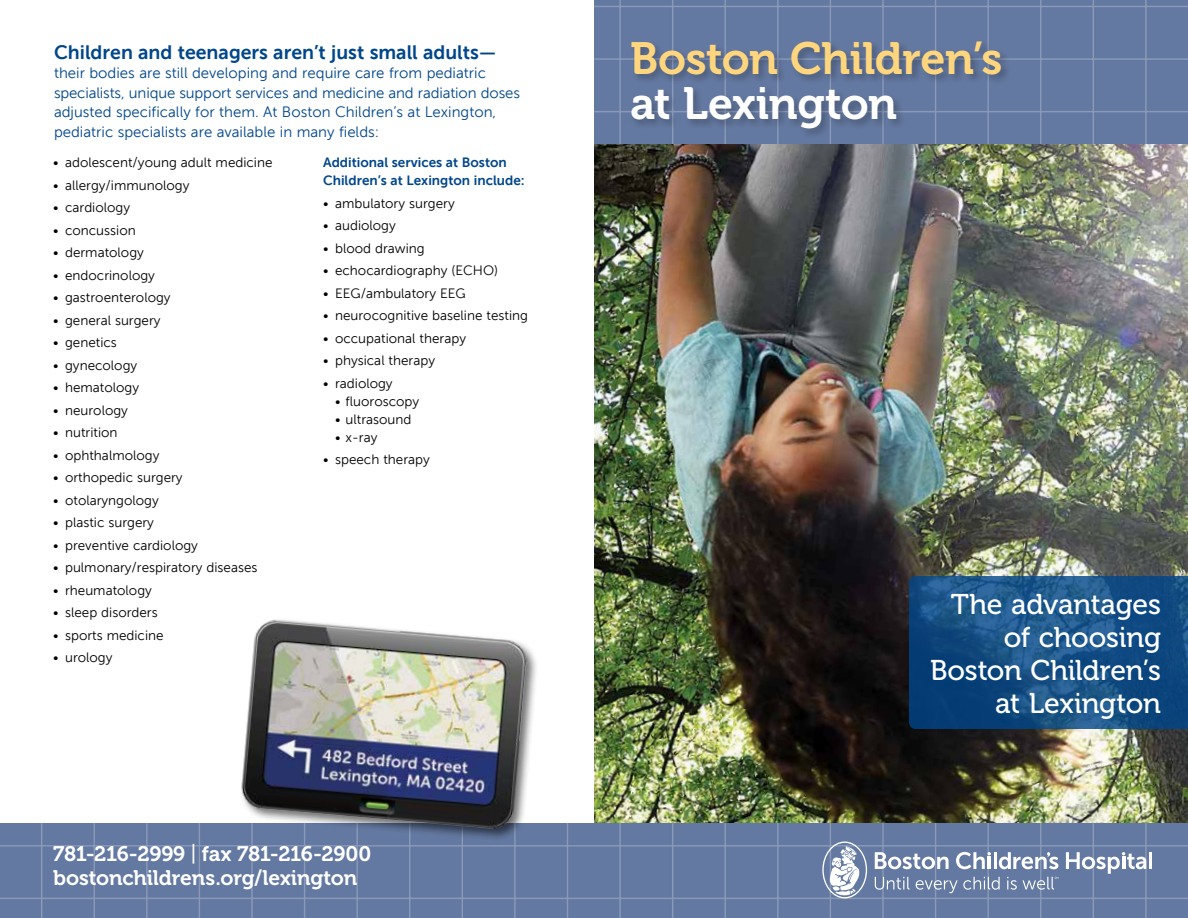
<style>
.page{position:relative;width:1188px;height:918px;background:#fff}
.page>*{position:absolute;margin:0;border:0;box-sizing:border-box;transform-origin:0 0}
.t1{font:45px "Museo 700";letter-spacing:-.01em;color:#ffd67d}
.t2{font:45px "Museo 700";letter-spacing:-.01em;color:#fff}
.t3{font:28.5px/33px "Museo 500";letter-spacing:-.01em;color:#fff;text-align:right}
.t4{font:21px/24px "Museo 700";letter-spacing:-.005em;color:#fff}
.t5{font:19.5px "Museo Sans 700";color:#00468b}
.t6{font:15px/19.5px "Museo Sans 300";color:#00468b}
.t7{font:13.5px "Museo Sans 300";color:#000}
.t8{font:13.5px/18px "Museo Sans 700";color:#00468b}
.s1{font-family:"Arial"}
</style>
<div class="page">
<img style="left:594px;top:143px;width:594px;height:681px">
<div style="left:594px;top:0;width:594px;height:143px;background:#6479a1"></div>
<hr style="left:594px;top:0;width:1px;height:144px;background:#fff">
<hr style="left:619px;top:0;width:2px;height:144px;background:#fff">
<hr style="left:672px;top:0;width:1px;height:144px;background:#fff">
<hr style="left:725px;top:0;width:1px;height:144px;background:#fff">
<hr style="left:777px;top:0;width:2px;height:144px;background:#fff">
<hr style="left:830px;top:0;width:1px;height:144px;background:#fff">
<hr style="left:882px;top:0;width:2px;height:144px;background:#fff">
<hr style="left:935px;top:0;width:1px;height:144px;background:#fff">
<hr style="left:987px;top:0;width:2px;height:144px;background:#fff">
<hr style="left:1040px;top:0;width:1px;height:144px;background:#fff">
<hr style="left:1093px;top:0;width:1px;height:144px;background:#fff">
<hr style="left:1145px;top:0;width:2px;height:144px;background:#fff">
<hr style="left:594px;top:0;width:594px;height:1px;background:#fff">
<hr style="left:594px;top:6px;width:594px;height:1px;background:#fff">
<hr style="left:594px;top:58px;width:594px;height:2px;background:#fff">
<hr style="left:594px;top:111px;width:594px;height:1px;background:#fff">
<hr style="left:594px;top:164px;width:594px;height:1px;background:#fff">
<hr style="left:594px;top:216px;width:594px;height:1px;background:#fff">
<hr style="left:594px;top:269px;width:594px;height:1px;background:#fff">
<div style="left:0;top:824px;width:1188px;height:94px;background:#6479a1"></div>
<hr style="left:41px;top:824px;width:1px;height:94px;background:#fff">
<hr style="left:94px;top:824px;width:1px;height:94px;background:#fff">
<hr style="left:146px;top:824px;width:2px;height:94px;background:#fff">
<hr style="left:199px;top:824px;width:1px;height:94px;background:#fff">
<hr style="left:251px;top:824px;width:2px;height:94px;background:#fff">
<hr style="left:304px;top:824px;width:1px;height:94px;background:#fff">
<hr style="left:356px;top:824px;width:2px;height:94px;background:#fff">
<hr style="left:409px;top:824px;width:1px;height:94px;background:#fff">
<hr style="left:462px;top:824px;width:1px;height:94px;background:#fff">
<hr style="left:514px;top:824px;width:2px;height:94px;background:#fff">
<hr style="left:567px;top:824px;width:1px;height:94px;background:#fff">
<hr style="left:619px;top:824px;width:2px;height:94px;background:#fff">
<hr style="left:672px;top:824px;width:1px;height:94px;background:#fff">
<hr style="left:725px;top:824px;width:1px;height:94px;background:#fff">
<hr style="left:777px;top:824px;width:2px;height:94px;background:#fff">
<hr style="left:830px;top:824px;width:1px;height:94px;background:#fff">
<hr style="left:882px;top:824px;width:2px;height:94px;background:#fff">
<hr style="left:935px;top:824px;width:1px;height:94px;background:#fff">
<hr style="left:987px;top:824px;width:2px;height:94px;background:#fff">
<hr style="left:1040px;top:824px;width:1px;height:94px;background:#fff">
<hr style="left:1093px;top:824px;width:1px;height:94px;background:#fff">
<hr style="left:1145px;top:824px;width:2px;height:94px;background:#fff">
<hr style="left:0;top:824px;width:1188px;height:1px;background:#fff">
<hr style="left:0;top:845px;width:1188px;height:2px;background:#fff">
<hr style="left:0;top:898px;width:1188px;height:1px;background:#fff">
<hr style="left:0;top:917px;width:1188px;height:1px;background:#fff">
<svg style="left:875px;top:877px;width:35px;height:13px"></svg>
<svg style="left:916px;top:877px;width:84px;height:16px"></svg>
<svg style="left:1007px;top:877px;width:10px;height:13px"></svg>
<svg style="left:1023px;top:877px;width:35px;height:13px"></svg>
<hr style="left:994px;top:852px;width:3px;height:17px;background:#fff">
<hr style="left:1149px;top:852px;width:3px;height:17px;background:#fff">
<svg style="left:999px;top:852px;width:59px;height:17px"></svg>
<svg style="left:875px;top:852px;width:74px;height:17px"></svg>
<svg style="left:956px;top:852px;width:35px;height:17px"></svg>
<svg style="left:1066px;top:852px;width:80px;height:22px"></svg>
<svg style="left:822px;top:842px;width:45px;height:56px"></svg>
<svg style="left:909px;top:576px;width:279px;height:153px;background:#124b81"></svg>
<div style="left:926px;top:588px;width:244px;height:141px;background:#00468b;opacity:.4"></div>
<div style="left:629px;top:40px;width:383px;height:100px;background:#000;opacity:.25"></div>
<img style="left:229px;top:619px;width:311px;height:229px">
<h3 class="t5" style="left:54px;top:41px;width:444px">Children and teenagers aren’t just small adults—</h3>
<p class="t6" style="left:54px;top:64px;width:467px">their bodies are still developing and require care from pediatric specialists, unique support services and medicine and radiation doses adjusted specifically for them. At Boston Children’s at Lexington, pediatric specialists are available in many fields:</p>
<p class="t7" style="left:53px;top:155px;width:221px">• adolescent/young adult medicine</p>
<p class="t7" style="left:53px;top:178px;width:138px">• allergy/immunology</p>
<p class="t7" style="left:53px;top:200px;width:79px">• cardiology</p>
<p class="t7" style="left:53px;top:223px;width:84px">• concussion</p>
<p class="t7" style="left:53px;top:245px;width:92px">• dermatology</p>
<p class="t7" style="left:53px;top:268px;width:103px">• endocrinology</p>
<p class="t7" style="left:53px;top:290px;width:119px">• gastroenterology</p>
<p class="t7" style="left:53px;top:313px;width:109px">• general surgery</p>
<p class="t7" style="left:53px;top:335px;width:65px">• genetics</p>
<p class="t7" style="left:53px;top:358px;width:86px">• gynecology</p>
<p class="t7" style="left:53px;top:380px;width:88px">• hematology</p>
<p class="t7" style="left:53px;top:403px;width:76px">• neurology</p>
<p class="t7" style="left:53px;top:425px;width:66px">• nutrition</p>
<p class="t7" style="left:53px;top:448px;width:108px">• ophthalmology</p>
<p class="t7" style="left:53px;top:470px;width:131px">• orthopedic surgery</p>
<p class="t7" style="left:53px;top:493px;width:107px">• otolaryngology</p>
<p class="t7" style="left:53px;top:515px;width:102px">• plastic surgery</p>
<p class="t7" style="left:53px;top:538px;width:146px">• preventive cardiology</p>
<p class="t7" style="left:53px;top:560px;width:206px">• pulmonary/respiratory diseases</p>
<p class="t7" style="left:53px;top:583px;width:100px">• rheumatology</p>
<p class="t7" style="left:53px;top:605px;width:106px">• sleep disorders</p>
<p class="t7" style="left:53px;top:628px;width:112px">• sports medicine</p>
<p class="t7" style="left:53px;top:650px;width:61px">• urology</p>
<p class="t8" style="left:323px;top:154px;width:203px">Additional services at Boston<br>Children’s at Lexington include:</p>
<p class="t7" style="left:323px;top:196px;width:133px">• ambulatory surgery</p>
<p class="t7" style="left:323px;top:218px;width:74px">• audiology</p>
<p class="t7" style="left:323px;top:241px;width:103px">• blood drawing</p>
<p class="t7" style="left:323px;top:263px;width:176px">• echocardiography (ECHO)</p>
<p class="t7" style="left:323px;top:286px;width:144px">• EEG/ambulatory EEG</p>
<p class="t7" style="left:323px;top:308px;width:206px">• neurocognitive baseline testing</p>
<p class="t7" style="left:323px;top:331px;width:145px">• occupational therapy</p>
<p class="t7" style="left:323px;top:353px;width:114px">• physical therapy</p>
<p class="t7" style="left:323px;top:376px;width:71px">• radiology</p>
<p class="t7" style="left:335px;top:394px;width:86px">• fluoroscopy</p>
<p class="t7" style="left:335px;top:412px;width:78px">• ultrasound</p>
<p class="t7" style="left:335px;top:430px;width:44px">• x-ray</p>
<p class="t7" style="left:323px;top:452px;width:108px">• speech therapy</p>
<h3 class="t4" style="left:53px;top:842px;width:320px">781-216-2999 <span class="s1">|</span> fax 781-216-2900 bostonchildrens.org/lexington</h3>
<h1 class="t1" style="left:630px;top:34px;width:374px">Boston Children’s</h1>
<h1 class="t2" style="left:630px;top:79px;width:269px">at Lexington</h1>
<h2 class="t3" style="left:930px;top:588px;width:232px">The advantages of choosing<br>Boston Children’s at Lexington</h2>
</div>
